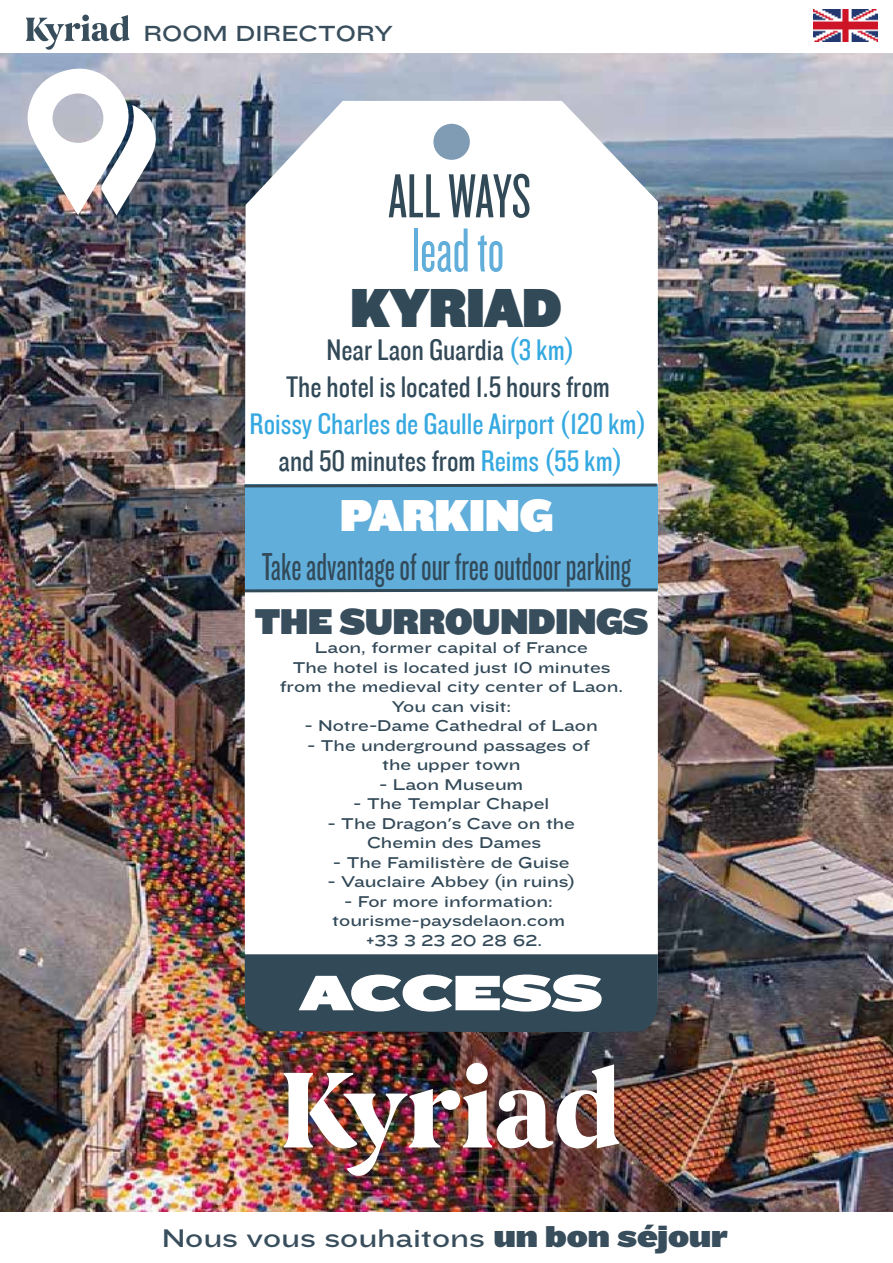
<style>
.page{position:relative;width:893px;height:1263px;background:#fff}
.page>*{position:absolute;margin:0;border:0;box-sizing:border-box;transform-origin:0 0}
.t1{font:64.5px "Knockout HTF27 Junior Bantamwt";color:#324958}
.t2{font:64.5px "Knockout HTF27 Junior Bantamwt";color:#61aedb}
.t3{font:57.15px "Knockout HTF94 Ultmt Sumo";color:#324958;scale:.73 1}
.t4{font:51.75px "Knockout HTF94 Ultmt Sumo";color:#fff;scale:1.12 1}
.t5{font:46.5px "Knockout HTF94 Ultmt Sumo";color:#fff;scale:.78 1}
.t6{font:40.5px "Knockout HTF27 Junior Bantamwt";color:#324958}
.t7{font:37.35px "Knockout HTF94 Ultmt Sumo";color:#394e5d;scale:.78 1}
.t8{font:30.75px/36.8px "Knockout HTF29 Junior Liteweight";color:#36a9e1;text-align:center}
.t9{font:30.75px/36.8px "Knockout HTF29 Junior Liteweight";color:#324958;text-align:center}
.t10{font:26.55px "Knockout HTF34 Junior Sumo";color:#394e5d}
.t11{font:22.65px "Knockout HTF34 Junior Sumo";color:#394e5d}
.t12{font:16.2px/19.5px "Knockout HTF34 Junior Sumo";color:#324958;text-align:center}
.s1{color:#36a9e1}
.s2{color:#324958}
.s3{font-family:"Knockout HTF94 Ultmt Sumo";font-size:30.3px}
</style>
<div class="page">
<img style="left:0;top:53px;width:893px;height:1159px">
<svg style="left:26px;top:15px;width:103px;height:35px"></svg>
<img style="left:284px;top:1063px;width:335px;height:113px">
<svg style="left:244px;top:101px;width:414px;height:929px"></svg>
<div style="left:245px;top:484px;width:413px;height:106px;background:#61aedb"></div>
<img style="left:26px;top:65px;width:134px;height:150px">
<div style="left:433px;top:124px;width:37px;height:36px;background:#809bb4;border-radius:50%"></div>
<svg style="left:242px;top:587px;width:418px;height:7px"></svg>
<svg style="left:241px;top:482px;width:419px;height:7px"></svg>
<div style="left:245px;top:954px;width:413px;height:79px;background:#324958"></div>
<img style="left:814px;top:10px;width:63px;height:31px">
<h3 class="t11" style="left:143px;top:20px;width:251px">ROOM DIRECTORY</h3>
<h1 class="t1" style="left:388px;top:164px;width:144px">ALL WAYS</h1>
<h1 class="t2" style="left:412px;top:219px;width:94px">lead to</h1>
<h2 class="t3" style="left:350px;top:275px;width:291px">KYRIAD</h2>
<h3 class="t9" style="left:286px;top:332px;width:325px">Near Laon Guardia <span class="s1">(3 km)<br></span>The hotel is located 1.5 hours from</h3>
<h3 class="t8" style="left:250px;top:406px;width:399px">Roissy Charles de Gaulle Airport (120 km) <span class="s2">and 50 minutes from</span> Reims (55 km)</h3>
<h3 class="t5" style="left:340px;top:489px;width:274px">PARKING</h3>
<h3 class="t6" style="left:262px;top:547px;width:371px">Take advantage of our free outdoor parking</h3>
<h3 class="t7" style="left:255px;top:600px;width:506px">THE SURROUNDINGS</h3>
<p class="t12" style="left:280px;top:638px;width:345px">Laon, former capital of France<br>The hotel is located just 10 minutes from the medieval city center of Laon.<br>You can visit:</p>
<p class="t12" style="left:305px;top:716px;width:294px">- Notre-Dame Cathedral of Laon</p>
<p class="t12" style="left:307px;top:736px;width:284px">- The underground passages of the upper town</p>
<p class="t12" style="left:380px;top:775px;width:145px">- Laon Museum</p>
<p class="t12" style="left:353px;top:794px;width:197px">- The Templar Chapel</p>
<p class="t12" style="left:328px;top:814px;width:249px">- The Dragon's Cave on the<br>Chemin des Dames</p>
<p class="t12" style="left:333px;top:853px;width:238px">- The Familistère de Guise</p>
<p class="t12" style="left:328px;top:872px;width:249px">- Vauclaire Abbey (in ruins)</p>
<p class="t12" style="left:345px;top:892px;width:210px">- For more information:</p>
<p class="t12" style="left:332px;top:911px;width:234px">tourisme-paysdelaon.com</p>
<p class="t12" style="left:366px;top:930px;width:178px">+33 3 23 20 28 62.</p>
<h3 class="t4" style="left:300px;top:963px;width:271px">ACCESS</h3>
<h3 class="t10" style="left:162px;top:1222px;width:567px">Nous vous souhaitons <span class="s3">un bon séjour</span></h3>
</div>
